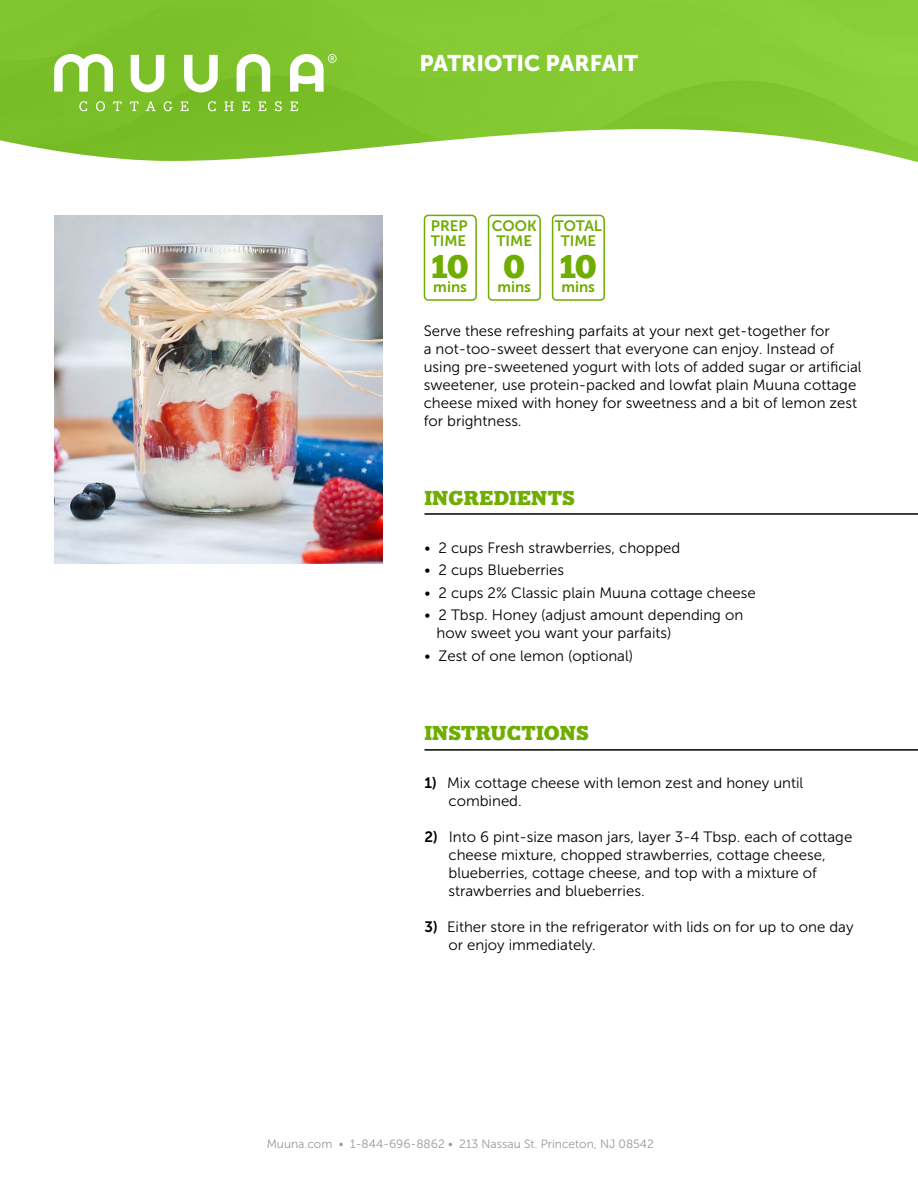
<style>
.page{position:relative;width:918px;height:1188px;background:#fff}
.page>*{position:absolute;margin:0;border:0;box-sizing:border-box;transform-origin:0 0}
.t1{font:900 31.5px "Bodoni Egyptian Pro";color:#6fad00}
.t2{font:22.5px "Museo Sans 900";color:#fff}
.t3{font:900 19.5px "Bodoni Egyptian Pro";color:#6fad00}
.t4{font:15px/18px "Museo Sans 300";color:#000}
.t5{font:15px/15px "Museo Sans 700";color:#6fad00;text-align:center}
.t6{font:12px "Museo Sans 300";color:#9a9899}
.s1{font-family:"Museo Sans 700"}
</style>
<div class="page">
<img style="left:0;top:0;width:918px;height:109px">
<svg style="left:0;top:109px;width:918px;height:455px"></svg>
<hr style="left:424px;top:749px;width:494px;height:2px;background:#000">
<hr style="left:424px;top:513px;width:494px;height:2px;background:#000">
<svg style="left:423px;top:214px;width:55px;height:88px"></svg>
<svg style="left:487px;top:214px;width:55px;height:88px"></svg>
<svg style="left:551px;top:214px;width:55px;height:88px"></svg>
<svg style="left:79px;top:101px;width:8px;height:10px"></svg>
<svg style="left:96px;top:101px;width:9px;height:10px"></svg>
<svg style="left:113px;top:101px;width:9px;height:10px"></svg>
<svg style="left:130px;top:101px;width:9px;height:10px"></svg>
<svg style="left:146px;top:101px;width:10px;height:10px"></svg>
<svg style="left:164px;top:101px;width:9px;height:10px"></svg>
<svg style="left:181px;top:101px;width:8px;height:10px"></svg>
<svg style="left:208px;top:101px;width:8px;height:10px"></svg>
<svg style="left:224px;top:101px;width:10px;height:10px"></svg>
<svg style="left:242px;top:101px;width:8px;height:10px"></svg>
<svg style="left:258px;top:101px;width:8px;height:10px"></svg>
<svg style="left:275px;top:101px;width:7px;height:10px"></svg>
<svg style="left:290px;top:101px;width:8px;height:10px"></svg>
<svg style="left:131px;top:55px;width:33px;height:37px"></svg>
<svg style="left:184px;top:55px;width:34px;height:37px"></svg>
<svg style="left:54px;top:54px;width:59px;height:38px"></svg>
<svg style="left:237px;top:54px;width:33px;height:38px"></svg>
<svg style="left:290px;top:54px;width:47px;height:38px"></svg>
<img style="left:54px;top:215px;width:328px;height:348px">
<h2 class="t2" style="left:419px;top:50px;width:220px">PATRIOTIC PARFAIT</h2>
<p class="t5" style="left:431px;top:219px;width:38px;text-align:left">PREP<br>TIME</p>
<p class="t5" style="left:492px;top:219px;width:46px">COOK<br>TIME</p>
<p class="t5" style="left:555px;top:219px;width:49px">TOTAL<br>TIME</p>
<p class="t5" style="left:433px;top:280px;width:35px">mins</p>
<p class="t5" style="left:497px;top:280px;width:35px">mins</p>
<p class="t5" style="left:561px;top:280px;width:35px">mins</p>
<h1 class="t1" style="left:432px;top:247px;width:167px">10 0 10</h1>
<p class="t4" style="left:424px;top:322px;width:439px">Serve these refreshing parfaits at your next get-together for<br>a not-too-sweet dessert that everyone can enjoy. Instead of using pre-sweetened yogurt with lots of added sugar or artificial sweetener, use protein-packed and lowfat plain Muuna cottage cheese mixed with honey for sweetness and a bit of lemon zest for brightness.</p>
<h3 class="t3" style="left:424px;top:486px;width:152px">INGREDIENTS</h3>
<p class="t4" style="left:424px;top:538px;width:257px">• 2 cups Fresh strawberries, chopped</p>
<p class="t4" style="left:424px;top:561px;width:141px">• 2 cups Blueberries</p>
<p class="t4" style="left:424px;top:583px;width:333px">• 2 cups 2% Classic plain Muuna cottage cheese</p>
<p class="t4" style="left:436px;top:606px;width:308px;text-indent:-12px">• 2 Tbsp. Honey (adjust amount depending on how sweet you want your parfaits)</p>
<p class="t4" style="left:424px;top:646px;width:210px">• Zest of one lemon (optional)</p>
<h3 class="t3" style="left:424px;top:720px;width:166px">INSTRUCTIONS</h3>
<p class="t4" style="left:448px;top:773px;width:356px;text-indent:-24px"><span class="s1">1)</span> Mix cottage cheese with lemon zest and honey until combined.</p>
<p class="t4" style="left:448px;top:827px;width:405px;text-indent:-24px"><span class="s1">2)</span> Into 6 pint-size mason jars, layer 3-4 Tbsp. each of cottage cheese mixture, chopped strawberries, cottage cheese, blueberries, cottage cheese, and top with a mixture of strawberries and blueberries.</p>
<p class="t4" style="left:448px;top:917px;width:406px;text-indent:-24px"><span class="s1">3)</span> Either store in the refrigerator with lids on for up to one day or enjoy immediately.</p>
<p class="t6" style="left:267px;top:1137px;width:389px">Muuna.com • 1-844-696-8862 • 213 Nassau St. Princeton, NJ 08542</p>
</div>
